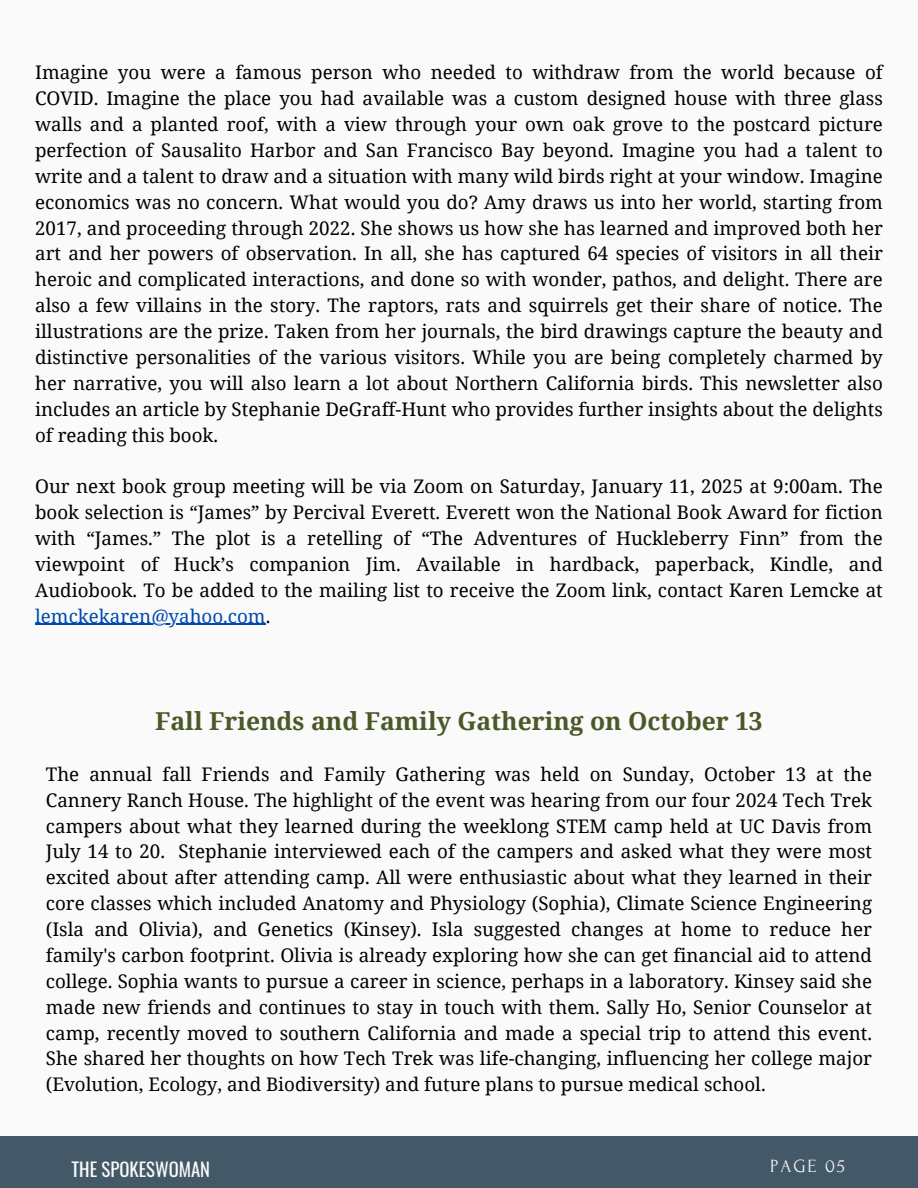
<style>
.page{position:relative;width:918px;height:1188px;background:#fafafa}
.page>*{position:absolute;margin:0;border:0;box-sizing:border-box;transform-origin:0 0}
.t1{font:700 24.75px "Noto Serif";color:#495928}
.t2{font:18.75px/25.8px "Noto Serif";color:#000;text-align:justify}
.t3{font:18.75px "Oswald";color:#fafafa}
.t4{font:18.6px "Forum";letter-spacing:.1em;color:#fafafa}
.s1{color:#004aad}
</style>
<div class="page">
<div style="left:0;top:1137px;width:918px;height:51px;background:#435967"></div>
<hr style="left:35px;top:624px;width:231px;height:1px;background:#004aad">
<p class="t2" style="left:35px;top:59px;width:849px">Imagine you were a famous person who needed to withdraw from the world because of COVID. Imagine the place you had available was a custom designed house with three glass walls and a planted roof, with a view through your own oak grove to the postcard picture perfection of Sausalito Harbor and San Francisco Bay beyond. Imagine you had a talent to write and a talent to draw and a situation with many wild birds right at your window. Imagine economics was no concern. What would you do? Amy draws us into her world, starting from 2017, and proceeding through 2022. She shows us how she has learned and improved both her art and her powers of observation. In all, she has captured 64 species of visitors in all their heroic and complicated interactions, and done so with wonder, pathos, and delight. There are also a few villains in the story. The raptors, rats and squirrels get their share of notice. The illustrations are the prize. Taken from her journals, the bird drawings capture the beauty and distinctive personalities of the various visitors. While you are being completely charmed by her narrative, you will also learn a lot about Northern California birds. This newsletter also includes an article by Stephanie DeGraff-Hunt who provides further insights about the delights of reading this book.</p>
<p class="t2" style="left:35px;top:473px;width:849px">Our next book group meeting will be via Zoom on Saturday, January 11, 2025 at 9:00am. The book selection is “James” by Percival Everett. Everett won the National Book Award for fiction with “James.” The plot is a retelling of “The Adventures of Huckleberry Finn” from the viewpoint of Huck’s companion Jim. Available in hardback, paperback, Kindle, and Audiobook. To be added to the mailing list to receive the Zoom link, contact Karen Lemcke at <span class="s1">lemckekaren@yahoo.com</span>.</p>
<h1 class="t1" style="left:155px;top:703px;width:609px">Fall Friends and Family Gathering on October 13</h1>
<p class="t2" style="left:46px;top:761px;width:828px">The annual fall Friends and Family Gathering was held on Sunday, October 13 at the Cannery Ranch House. The highlight of the event was hearing from our four 2024 Tech Trek campers about what they learned during the weeklong STEM camp held at UC Davis from July 14 to 20. Stephanie interviewed each of the campers and asked what they were most excited about after attending camp. All were enthusiastic about what they learned in their core classes which included Anatomy and Physiology (Sophia), Climate Science Engineering (Isla and Olivia), and Genetics (Kinsey). Isla suggested changes at home to reduce her family's carbon footprint. Olivia is already exploring how she can get financial aid to attend college. Sophia wants to pursue a career in science, perhaps in a laboratory. Kinsey said she made new friends and continues to stay in touch with them. Sally Ho, Senior Counselor at camp, recently moved to southern California and made a special trip to attend this event.<br>She shared her thoughts on how Tech Trek was life-changing, influencing her college major (Evolution, Ecology, and Biodiversity) and future plans to pursue medical school.</p>
<p class="t3" style="left:72px;top:1154px;width:140px">THE SPOKESWOMAN</p>
<p class="t4" style="left:770px;top:1157px;width:76px">PAGE 05</p>
</div>
